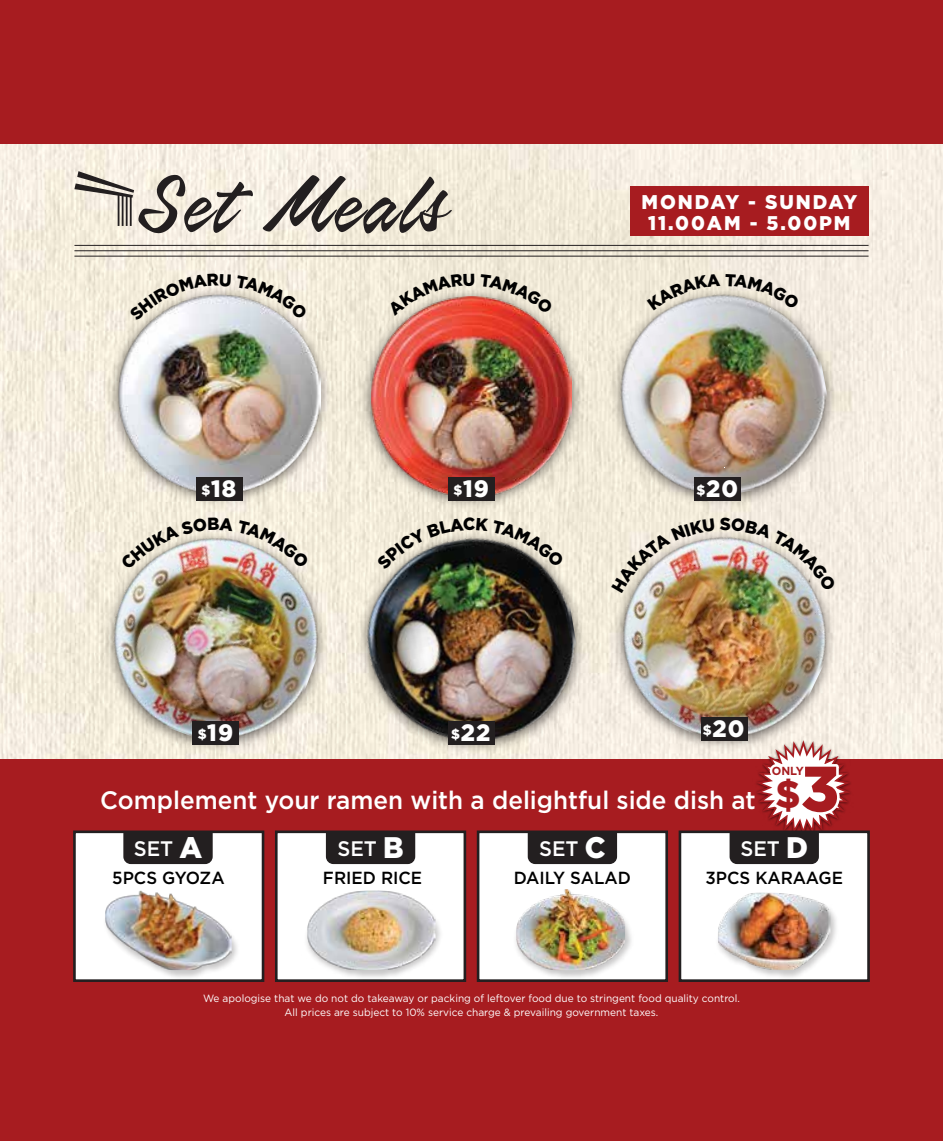
<style>
.page{position:relative;width:943px;height:1141px;background:#fff}
.page>*{position:absolute;margin:0;border:0;box-sizing:border-box;transform-origin:0 0}
.t1{font:77.35px "Airways PERSONALUSEONLY";letter-spacing:.04em;color:#231f20;scale:.96 1}
.t2{font:900 63.88px "Gotham";color:#a71c20;scale:.96 1}
.t3{font:900 38.68px "Gotham";color:#a71c20;scale:.96 1}
.t4{font:500 25.2px "Gotham";color:#fff;scale:.96 1}
.t5{font:900 23.62px "Gotham";letter-spacing:.05em;color:#fff;scale:.96 1}
.t6{font:500 21px "Gotham";color:#fff;scale:.96 1}
.t7{font:900 19.78px "Gotham";letter-spacing:.1em;color:#fff;scale:.96 1}
.t8{font:500 17.5px "Gotham";color:#000;scale:.96 1}
.t9{font:700 11.72px "Gotham";color:#a71c20;scale:.96 1}
.t10{font:10.5px/14px "Gotham";color:#fff;text-align:center;scale:.96 1}
.s1{font-size:13.83px}
.s2{font-weight:900;font-size:29.75px}
</style>
<div class="page">
<img style="left:0;top:144px;width:943px;height:615px">
<div style="left:0;top:759px;width:943px;height:382px;background:#a71c20"></div>
<div style="left:0;top:0;width:943px;height:144px;background:#a71c20"></div>
<div style="left:630px;top:186px;width:238px;height:50px;background:#a71c20"></div>
<svg style="left:74px;top:171px;width:60px;height:27px;background:#b4aea5"></svg>
<hr style="left:118px;top:193px;width:1px;height:33px;background:#231f20">
<hr style="left:122px;top:195px;width:1px;height:31px;background:#231f20">
<hr style="left:126px;top:196px;width:2px;height:30px;background:#231f20">
<hr style="left:130px;top:197px;width:2px;height:29px;background:#231f20">
<hr style="left:74px;top:245px;width:794px;height:1px;background:#231f20">
<hr style="left:74px;top:250px;width:794px;height:1px;background:#231f20">
<hr style="left:74px;top:256px;width:794px;height:1px;background:#231f20">
<img style="left:589px;top:504px;width:269px;height:255px">
<img style="left:605px;top:278px;width:236px;height:233px">
<img style="left:354px;top:283px;width:233px;height:230px">
<img style="left:371px;top:297px;width:200px;height:199px">
<img style="left:102px;top:281px;width:233px;height:229px">
<img style="left:119px;top:295px;width:201px;height:199px">
<img style="left:351px;top:526px;width:239px;height:232px">
<img style="left:354px;top:524px;width:235px;height:233px">
<div style="left:448px;top:721px;width:47px;height:24px;background:#231f20"></div>
<div style="left:700px;top:718px;width:47px;height:23px;background:#231f20"></div>
<div style="left:694px;top:477px;width:47px;height:23px;background:#231f20"></div>
<div style="left:448px;top:477px;width:47px;height:23px;background:#231f20"></div>
<div style="left:196px;top:477px;width:47px;height:23px;background:#231f20"></div>
<img style="left:86px;top:510px;width:259px;height:249px">
<div style="left:192px;top:721px;width:47px;height:24px;background:#231f20"></div>
<div style="left:275px;top:830px;width:191px;height:152px;background:#fff;border:3px solid #231f20"></div>
<div style="left:326px;top:832px;width:89px;height:32px;background:#231f20"></div>
<img style="left:302px;top:918px;width:143px;height:64px">
<img style="left:307px;top:890px;width:128px;height:80px">
<div style="left:73px;top:830px;width:191px;height:152px;background:#fff;border:3px solid #231f20"></div>
<div style="left:123px;top:832px;width:90px;height:32px;background:#231f20"></div>
<img style="left:101px;top:937px;width:142px;height:45px">
<img style="left:105px;top:890px;width:127px;height:80px">
<div style="left:678px;top:830px;width:191px;height:152px;background:#fff;border:3px solid #231f20"></div>
<svg style="left:729px;top:735px;width:127px;height:129px"></svg>
<img style="left:713px;top:892px;width:128px;height:90px">
<img style="left:718px;top:893px;width:112px;height:77px">
<div style="left:477px;top:830px;width:191px;height:152px;background:#fff;border:3px solid #231f20"></div>
<div style="left:527px;top:832px;width:90px;height:32px;background:#231f20"></div>
<img style="left:510px;top:921px;width:126px;height:61px">
<img style="left:516px;top:889px;width:109px;height:81px">
<img style="left:611px;top:518px;width:103px;height:75px">
<img style="left:720px;top:518px;width:116px;height:74px">
<svg style="left:647px;top:274px;width:153px;height:36px;background:#e6e1d5"></svg>
<svg style="left:387px;top:274px;width:87px;height:41px;background:#ebc5b4"></svg>
<svg style="left:480px;top:274px;width:74px;height:40px;background:#e9c6b5"></svg>
<svg style="left:376px;top:518px;width:188px;height:52px;background:#aaa699"></svg>
<svg style="left:129px;top:274px;width:179px;height:47px;background:#ebe7dd"></svg>
<img style="left:120px;top:518px;width:190px;height:52px">
<h1 class="t1" style="left:138px;top:157px;width:326px">Set Meals</h1>
<h3 class="t7" style="left:641px;top:189px;width:226px">MONDAY - SUNDAY</h3>
<h3 class="t7" style="left:648px;top:210px;width:212px">11.00AM - 5.00PM</h3>
<h3 class="t5" style="left:201px;top:472px;width:38px"><span class="s1">$</span>18</h3>
<h3 class="t5" style="left:453px;top:472px;width:38px"><span class="s1">$</span>19</h3>
<h3 class="t5" style="left:696px;top:472px;width:45px"><span class="s1">$</span>20</h3>
<h3 class="t5" style="left:198px;top:717px;width:38px"><span class="s1">$</span>19</h3>
<h3 class="t5" style="left:451px;top:717px;width:42px"><span class="s1">$</span>22</h3>
<h3 class="t5" style="left:703px;top:713px;width:45px"><span class="s1">$</span>20</h3>
<h3 class="t4" style="left:100px;top:783px;width:684px">Complement your ramen with a delightful side dish at</h3>
<p class="t9" style="left:771px;top:763px;width:35px">ONLY</p>
<h3 class="t3" style="left:775px;top:768px;width:27px">$</h3>
<h2 class="t2" style="left:801px;top:745px;width:41px">3</h2>
<h3 class="t6" style="left:134px;top:835px;width:73px">SET <span class="s2">A</span></h3>
<h3 class="t8" style="left:112px;top:866px;width:119px">5PCS GYOZA</h3>
<h3 class="t6" style="left:337px;top:835px;width:70px">SET <span class="s2">B</span></h3>
<h3 class="t8" style="left:323px;top:866px;width:105px">FRIED RICE</h3>
<h3 class="t6" style="left:539px;top:835px;width:71px">SET <span class="s2">C</span></h3>
<h3 class="t8" style="left:514px;top:866px;width:123px">DAILY SALAD</h3>
<h3 class="t6" style="left:740px;top:835px;width:72px">SET <span class="s2">D</span></h3>
<h3 class="t8" style="left:705px;top:866px;width:145px">3PCS KARAAGE</h3>
<p class="t10" style="left:203px;top:991px;width:560px">We apologise that we do not do takeaway or packing of leftover food due to stringent food quality control.<br>All prices are subject to 10% service charge &amp; prevailing government taxes.</p>
</div>
